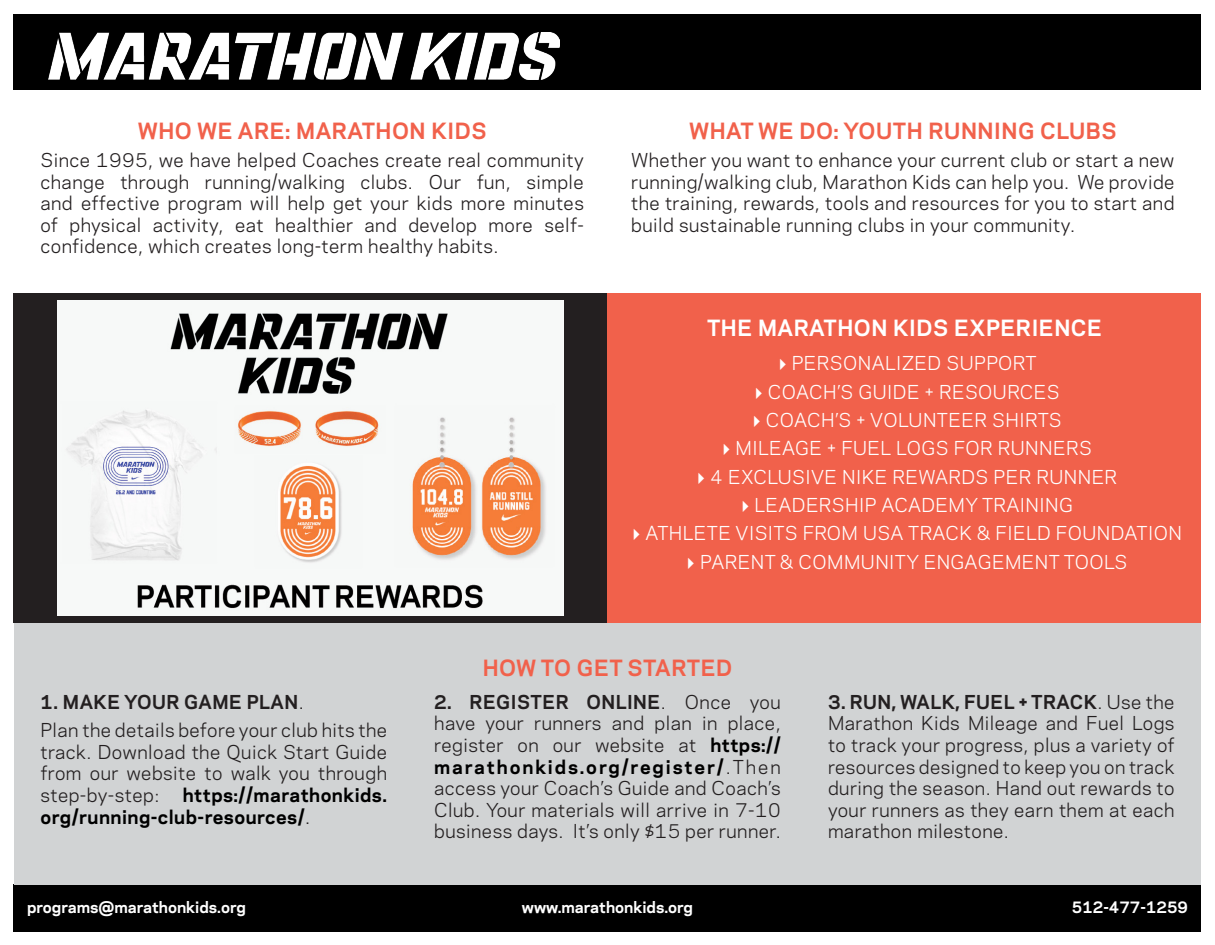
<style>
.page{position:relative;width:1215px;height:945px;background:#fff}
.page>*{position:absolute;margin:0;border:0;box-sizing:border-box;transform-origin:0 0}
.t1{font:700 21px "Galaxie Polaris";letter-spacing:.025em;color:#f1614b}
.t2{font:700 21px "Galaxie Polaris";letter-spacing:.025em;color:#fff}
.t3{font:18px/21.6px "Galaxie Polaris";letter-spacing:.025em;color:#231f20;text-align:justify}
.t4{font:18px "Galaxie Polaris";letter-spacing:.025em;color:#fff}
.t5{font:700 18px/21.6px "Galaxie Polaris";letter-spacing:.025em;color:#000}
.t6{font:700 18px "Galaxie Polaris";letter-spacing:.025em;color:#231f20}
.t7{font:700 15px "Galaxie Polaris";color:#fff}
.s1{font-weight:400}
.s2{font-weight:400;color:#231f20}
.s3{font-weight:700}
.s4{font-weight:700;color:#000}
</style>
<div class="page">
<div style="left:14px;top:884px;width:1188px;height:48px;background:#000"></div>
<div style="left:14px;top:14px;width:1188px;height:76px;background:#000"></div>
<div style="left:14px;top:623px;width:1187px;height:262px;background:#d1d3d4"></div>
<div style="left:608px;top:294px;width:594px;height:329px;background:#f1614b"></div>
<div style="left:14px;top:294px;width:594px;height:329px;background:#231f20"></div>
<img style="left:57px;top:301px;width:507px;height:314px">
<img style="left:49px;top:33px;width:511px;height:46px">
<p class="t1" style="left:138px;top:115px;width:350px">WHO WE ARE: MARATHON KIDS</p>
<p class="t3" style="left:40px;top:148px;width:545px">Since 1995, we have helped Coaches create real community change through running/walking clubs. Our fun, simple and effective program will help get your kids more minutes of physical activity, eat healthier and develop more self&shy;confidence, which creates long-term healthy habits.</p>
<p class="t1" style="left:689px;top:115px;width:429px">WHAT WE DO: YOUTH RUNNING CLUBS</p>
<p class="t3" style="left:631px;top:148px;width:545px">Whether you want to enhance your current club or start a new running/walking club, Marathon Kids can help you. We provide the training, rewards, tools and resources for you to start and build sustainable running clubs in your community.</p>
<p class="t2" style="left:707px;top:312px;width:396px">THE MARATHON KIDS EXPERIENCE</p>
<p class="t4" style="left:773px;top:350px;width:265px">✔PERSONALIZED SUPPORT</p>
<p class="t4" style="left:750px;top:378px;width:311px">✔COACH’S GUIDE + RESOURCES</p>
<p class="t4" style="left:747px;top:407px;width:316px">✔COACH’S + VOLUNTEER SHIRTS</p>
<p class="t4" style="left:717px;top:435px;width:376px">✔MILEAGE + FUEL LOGS FOR RUNNERS</p>
<p class="t4" style="left:692px;top:463px;width:427px">✔4 EXCLUSIVE NIKE REWARDS PER RUNNER</p>
<p class="t4" style="left:736px;top:492px;width:338px">✔LEADERSHIP ACADEMY TRAINING</p>
<p class="t4" style="left:627px;top:520px;width:556px">✔ATHLETE VISITS FROM USA TRACK &amp; FIELD FOUNDATION</p>
<p class="t4" style="left:682px;top:548px;width:447px">✔PARENT &amp; COMMUNITY ENGAGEMENT TOOLS</p>
<p class="t6" style="left:40px;top:688px;width:265px">1. MAKE YOUR GAME PLAN<span class="s1">.</span></p>
<p class="t3" style="left:40px;top:719px;width:348px">Plan the details before your club hits the track. Download the Quick Start Guide from our website to walk you through step-by-step:</p>
<p class="t5" style="left:40px;top:783px;width:348px;text-indent:142px">https://marathonkids. org/running-club-resources/<span class="s2">.</span></p>
<p class="t1" style="left:483px;top:652px;width:251px">HOW TO GET STARTED</p>
<p class="t3" style="left:434px;top:690px;width:348px"><span class="s3">2. REGISTER ONLINE</span>. Once you have your runners and plan in place, register on our website at <span class="s4">https:// marathonkids.org/register/</span>.Then access your Coach’s Guide and Coach’s Club. Your materials will arrive in 7-10 business days. It’s only $15 per runner.</p>
<p class="t3" style="left:828px;top:690px;width:348px"><span class="s3">3. RUN, WALK, FUEL + TRACK</span>. Use the Marathon Kids Mileage and Fuel Logs to track your progress, plus a variety of resources designed to keep you on track during the season. Hand out rewards to your runners as they earn them at each marathon milestone.</p>
<p class="t7" style="left:27px;top:896px;width:220px">programs@marathonkids.org</p>
<p class="t7" style="left:522px;top:896px;width:173px">www.marathonkids.org</p>
<p class="t7" style="left:1072px;top:896px;width:118px">512-477-1259</p>
</div>
